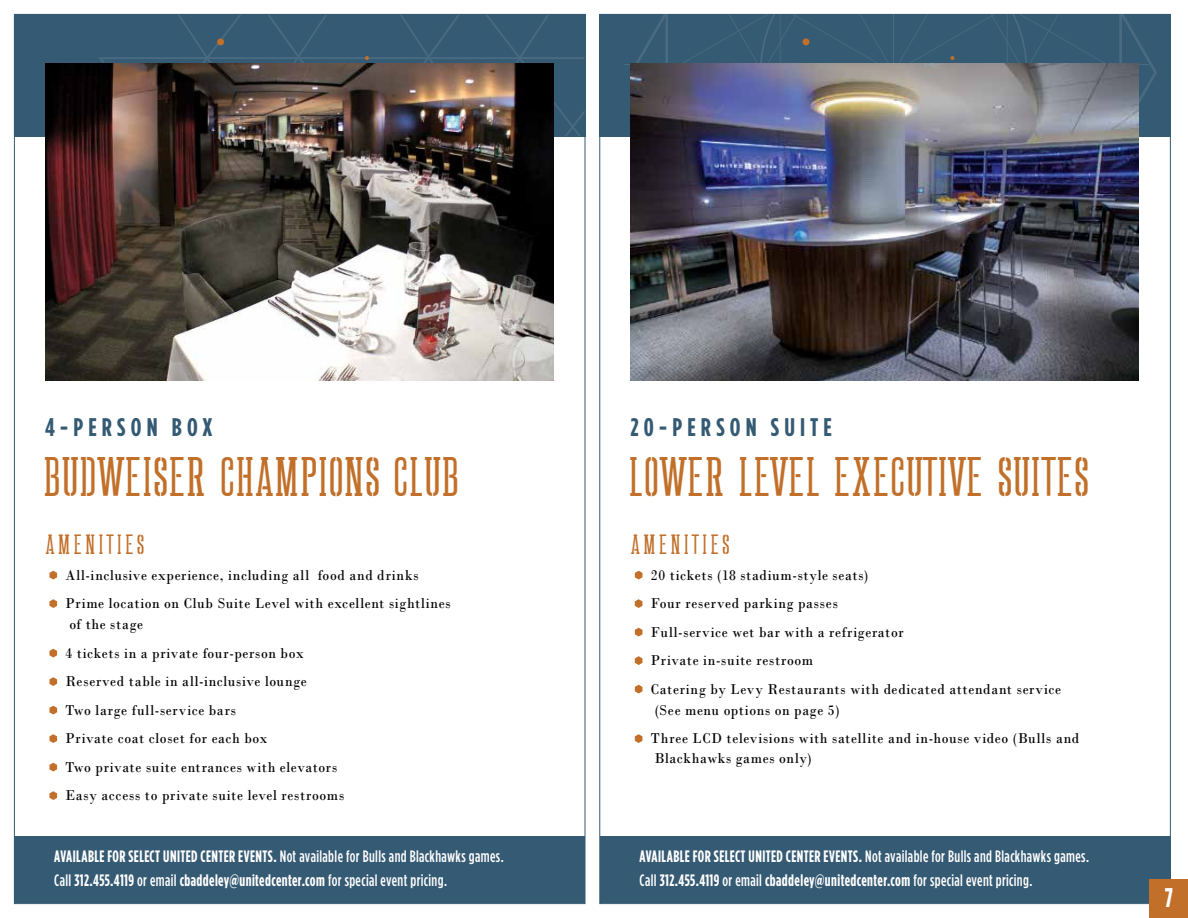
<style>
.page{position:relative;width:1188px;height:918px;background:#fff}
.page>*{position:absolute;margin:0;border:0;box-sizing:border-box;transform-origin:0 0}
.t1{font:39px "Luna Stylish";letter-spacing:.025em;color:#c16f29}
.t2{font:700 27px "Gotham Condensed";color:#fff}
.t3{font:700 25.5px "Gotham Condensed";letter-spacing:.2em;color:#355a73}
.t4{font:19.5px "Luna Stylish";letter-spacing:.175em;color:#c16f29}
.t5{font:700 16.5px/24px "Gotham Condensed";letter-spacing:.025em;color:#fff;scale:.93 1}
.t6{font:15px/28.5px "Bodoni";letter-spacing:.045em;color:#000;scale:.93 1}
.s1{font-weight:500}
</style>
<div class="page">
<div style="left:599px;top:14px;width:572px;height:890px;background:#fff;border:1px solid #355a73"></div>
<div style="left:599px;top:14px;width:572px;height:122px;background:#355a73"></div>
<svg style="left:636px;top:14px;width:521px;height:122px"></svg>
<hr style="left:665px;top:14px;width:3px;height:122px;background:#496b81">
<hr style="left:624px;top:64px;width:524px;height:1px;background:#496b81">
<div style="left:14px;top:14px;width:571px;height:890px;background:#fff;border:1px solid #355a73"></div>
<div style="left:14px;top:14px;width:571px;height:122px;background:#355a73"></div>
<svg style="left:49px;top:571px;width:8px;height:9px"></svg>
<svg style="left:49px;top:599px;width:8px;height:9px"></svg>
<svg style="left:49px;top:649px;width:8px;height:9px"></svg>
<svg style="left:49px;top:677px;width:8px;height:9px"></svg>
<svg style="left:49px;top:706px;width:8px;height:9px"></svg>
<svg style="left:49px;top:734px;width:8px;height:9px"></svg>
<svg style="left:49px;top:763px;width:8px;height:9px"></svg>
<svg style="left:49px;top:791px;width:8px;height:9px"></svg>
<svg style="left:635px;top:571px;width:7px;height:9px"></svg>
<svg style="left:635px;top:599px;width:7px;height:9px"></svg>
<svg style="left:635px;top:628px;width:7px;height:9px"></svg>
<svg style="left:635px;top:656px;width:7px;height:9px"></svg>
<svg style="left:635px;top:685px;width:7px;height:9px"></svg>
<svg style="left:635px;top:734px;width:7px;height:9px"></svg>
<div style="left:14px;top:837px;width:571px;height:66px;background:#355a73"></div>
<div style="left:600px;top:837px;width:570px;height:66px;background:#355a73"></div>
<svg style="left:99px;top:15px;width:486px;height:121px"></svg>
<svg style="left:668px;top:14px;width:454px;height:49px"></svg>
<div style="left:217px;top:38px;width:7px;height:7px;background:#c16f29;border-radius:50%"></div>
<div style="left:803px;top:38px;width:6px;height:7px;background:#c16f29;border-radius:50%"></div>
<div style="left:1150px;top:880px;width:38px;height:38px;background:#c16f29"></div>
<img style="left:45px;top:63px;width:508px;height:317px">
<img style="left:630px;top:63px;width:508px;height:317px">
<h3 class="t3" style="left:45px;top:413px;width:169px">4-PERSON BOX</h3>
<h3 class="t3" style="left:631px;top:413px;width:203px">20-PERSON SUITE</h3>
<h1 class="t1" style="left:45px;top:453px;width:417px">BUDWEISER CHAMPIONS CLUB</h1>
<h1 class="t1" style="left:631px;top:453px;width:461px">LOWER LEVEL EXECUTIVE SUITES</h1>
<h3 class="t4" style="left:46px;top:533px;width:100px">AMENITIES</h3>
<h3 class="t4" style="left:632px;top:533px;width:100px">AMENITIES</h3>
<p class="t6" style="left:66px;top:560px;width:416px">All-inclusive experience, including all food and drinks<br>Prime location on Club Suite Level with excellent sightlines</p>
<p class="t6" style="left:66px;top:610px;width:301px">of the stage<br>4 tickets in a private four-person box Reserved table in all-inclusive lounge<br>Two large full-service bars<br>Private coat closet for each box<br>Two private suite entrances with elevators Easy access to private suite level restrooms</p>
<p class="t6" style="left:651px;top:560px;width:443px">20 tickets (18 stadium-style seats)<br>Four reserved parking passes<br>Full-service wet bar with a refrigerator<br>Private in-suite restroom<br>Catering by Levy Restaurants with dedicated attendant service</p>
<p class="t6" style="left:651px;top:695px;width:462px">(See menu options on page 5)<br>Three LCD televisions with satellite and in-house video (Bulls and</p>
<p class="t6" style="left:655px;top:743px;width:170px">Blackhawks games only)</p>
<p class="t5" style="left:54px;top:844px;width:485px">AVAILABLE FOR SELECT UNITED CENTER EVENTS. <span class="s1">Not available for Bulls and Blackhawks games.<br>Call</span> 312.455.4119 <span class="s1">or email</span> cbaddeley@unitedcenter.com <span class="s1">for special event pricing.</span></p>
<p class="t5" style="left:640px;top:844px;width:485px">AVAILABLE FOR SELECT UNITED CENTER EVENTS. <span class="s1">Not available for Bulls and Blackhawks games.<br>Call</span> 312.455.4119 <span class="s1">or email</span> cbaddeley@unitedcenter.com <span class="s1">for special event pricing.</span></p>
<h2 class="t2" style="left:1165px;top:882px;width:10px">7</h2>
</div>
